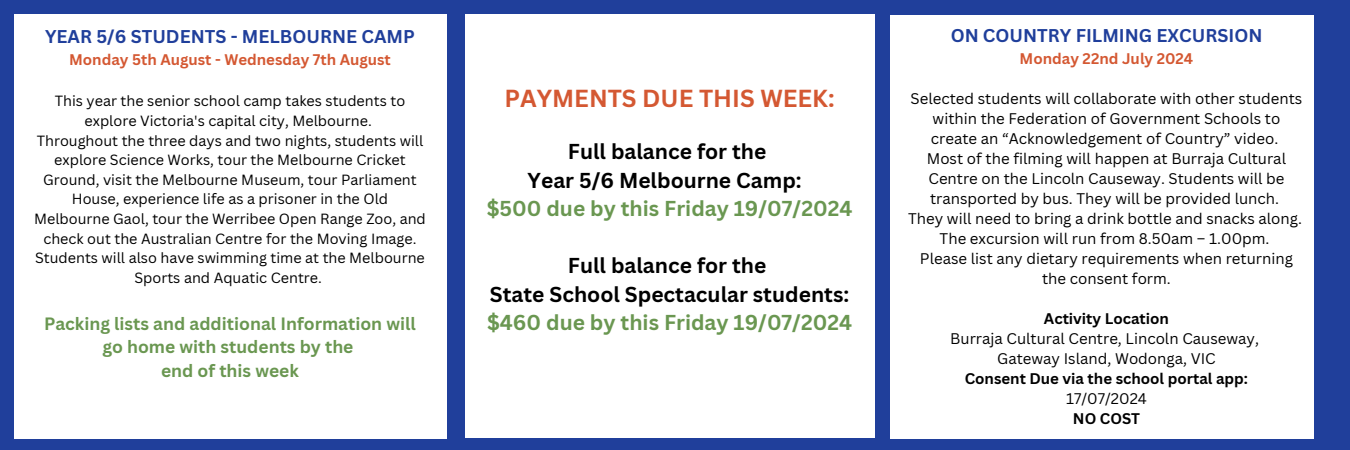
<style>
.page{position:relative;width:1350px;height:450px;background:#203f9b}
.page>*{position:absolute;margin:0;border:0;box-sizing:border-box;transform-origin:0 0}
.t1{font:700 24px "Canva Sans";color:#d45832}
.t2{font:700 21px/28.5px "Canva Sans";color:#000;text-align:center}
.t3{font:700 21px "Canva Sans";color:#6a9751}
.t4{font:700 18px "Canva Sans";color:#203f9b}
.t5{font:700 17.4px/23.7px "Canva Sans";color:#6a9751;text-align:center}
.t6{font:15px/20.1px "Canva Sans";color:#000;text-align:center}
.t7{font:700 15px "Canva Sans";color:#000}
.t8{font:700 15px "Canva Sans";color:#d45832}
.t9{font:14.4px/19.5px "Canva Sans";color:#000;text-align:center}
.s1{color:#6a9751}
</style>
<div class="page">
<div style="left:14px;top:15px;width:432px;height:424px;background:#fff"></div>
<div style="left:465px;top:15px;width:409px;height:423px;background:#fff"></div>
<div style="left:891px;top:15px;width:423px;height:424px;background:#fff"></div>
<h5 class="t4" style="left:45px;top:24px;width:371px">YEAR 5/6 STUDENTS - MELBOURNE CAMP</h5>
<h5 class="t8" style="left:69px;top:49px;width:323px">Monday 5th August - Wednesday 7th August</h5>
<p class="t9" style="left:55px;top:91px;width:352px">This year the senior school camp takes students to explore Victoria's capital city, Melbourne.</p>
<p class="t9" style="left:34px;top:130px;width:393px">Throughout the three days and two nights, students will explore Science Works, tour the Melbourne Cricket Ground, visit the Melbourne Museum, tour Parliament House, experience life as a prisoner in the Old Melbourne Gaol, tour the Werribee Open Range Zoo, and check out the Australian Centre for the Moving Image.<br>Students will also have swimming time at the Melbourne Sports and Aquatic Centre.</p>
<h4 class="t5" style="left:44px;top:311px;width:373px">Packing lists and additional Information will go home with students by the<br>end of this week</h4>
<h1 class="t1" style="left:504px;top:81px;width:332px">PAYMENTS DUE THIS WEEK:</h1>
<h2 class="t2" style="left:528px;top:137px;width:276px">Full balance for the<br>Year 5/6 Melbourne Camp:</h2>
<h2 class="t3" style="left:487px;top:194px;width:367px">$500 due by this Friday 19/07/2024</h2>
<h2 class="t2" style="left:487px;top:251px;width:367px">Full balance for the<br>State School Spectacular students: <span class="s1">$460 due by this Friday 19/07/2024</span></h2>
<p class="t4" style="left:951px;top:23px;width:313px">ON COUNTRY FILMING EXCURSION</p>
<p class="t8" style="left:1020px;top:48px;width:175px">Monday 22nd July 2024</p>
<p class="t6" style="left:908px;top:89px;width:396px">Selected students will collaborate with other students within the Federation of Government Schools to create an “Acknowledgement of Country” video.<br>Most of the filming will happen at Burraja Cultural Centre on the Lincoln Causeway. Students will be transported by bus. They will be provided lunch.<br>They will need to bring a drink bottle and snacks along.<br>The excursion will run from 8.50am – 1.00pm.<br>Please list any dietary requirements when returning the consent form.</p>
<p class="t7" style="left:1044px;top:308px;width:127px">Activity Location</p>
<p class="t6" style="left:950px;top:329px;width:310px">Burraja Cultural Centre, Lincoln Causeway,<br>Gateway Island, Wodonga, VIC</p>
<p class="t7" style="left:965px;top:368px;width:285px">Consent Due via the school portal app:</p>
<p class="t6" style="left:1066px;top:389px;width:82px">17/07/2024</p>
<p class="t7" style="left:1073px;top:408px;width:69px">NO COST</p>
</div>
